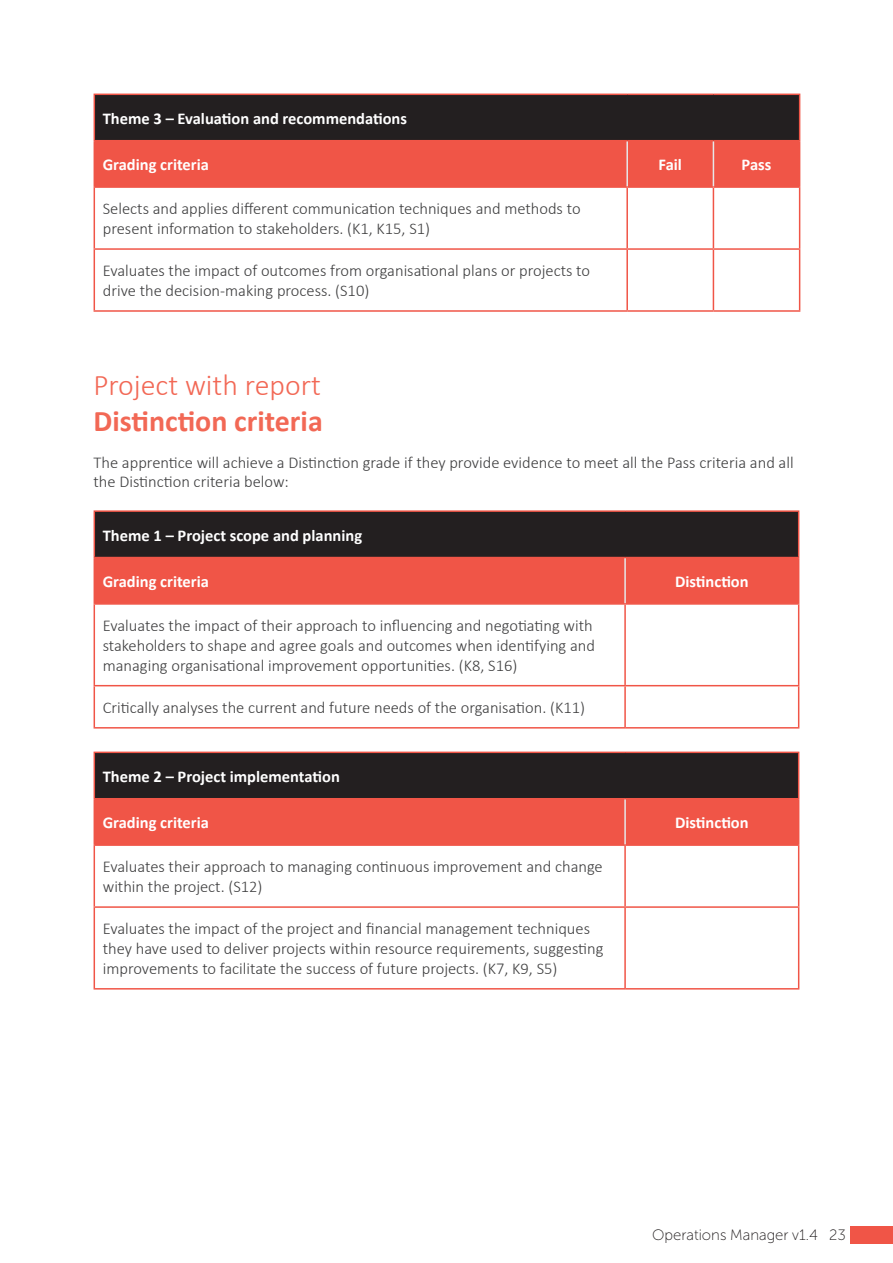
<style>
.page{position:relative;width:893px;height:1263px;background:#fff}
.page>*{position:absolute;margin:0;border:0;box-sizing:border-box;transform-origin:0 0}
.Sub_heading{font:700 30px/36px "Calibri";color:#f26855}
.body_text{font:300 16.5px/19.8px "Calibri";color:#3e3e3f}
.body_text-2{font:700 16.5px "Calibri";color:#fff}
.t1{font:15px "Museo Sans Cyrl 100";color:#231f20}
.s1{font-weight:300}
</style>
<div class="page">
<div style="left:850px;top:1227px;width:43px;height:17px;background:#f05547"></div>
<div style="left:94px;top:94px;width:706px;height:47px;background:#231f20"></div>
<div style="left:95px;top:141px;width:704px;height:45px;background:#f05547"></div>
<svg style="left:712px;top:188px;width:87px;height:122px"></svg>
<hr style="left:94px;top:95px;width:1px;height:45px;background:#f05547">
<hr style="left:94px;top:94px;width:533px;height:1px;background:#f05547">
<hr style="left:627px;top:94px;width:86px;height:1px;background:#f05547">
<hr style="left:713px;top:94px;width:87px;height:1px;background:#f05547">
<hr style="left:799px;top:95px;width:1px;height:45px;background:#f05547">
<hr style="left:94px;top:141px;width:1px;height:45px;background:#f05547">
<hr style="left:94px;top:140px;width:533px;height:1px;background:#f05547">
<hr style="left:627px;top:140px;width:86px;height:1px;background:#f05547">
<hr style="left:713px;top:140px;width:87px;height:1px;background:#f05547">
<hr style="left:799px;top:141px;width:1px;height:45px;background:#f05547">
<hr style="left:94px;top:188px;width:1px;height:60px;background:#f05547">
<hr style="left:94px;top:186px;width:533px;height:2px;background:#f05547">
<hr style="left:626px;top:188px;width:2px;height:60px;background:#f05547">
<hr style="left:627px;top:186px;width:86px;height:2px;background:#f05547">
<hr style="left:713px;top:188px;width:1px;height:60px;background:#f05547">
<hr style="left:713px;top:186px;width:87px;height:2px;background:#f05547">
<hr style="left:799px;top:188px;width:1px;height:60px;background:#f05547">
<hr style="left:94px;top:250px;width:1px;height:60px;background:#f05547">
<hr style="left:94px;top:248px;width:533px;height:2px;background:#f05547">
<hr style="left:94px;top:310px;width:533px;height:2px;background:#f05547">
<hr style="left:626px;top:250px;width:2px;height:60px;background:#f05547">
<hr style="left:627px;top:248px;width:86px;height:2px;background:#f05547">
<hr style="left:627px;top:310px;width:86px;height:2px;background:#f05547">
<hr style="left:713px;top:250px;width:1px;height:60px;background:#f05547">
<hr style="left:713px;top:248px;width:87px;height:2px;background:#f05547">
<hr style="left:799px;top:250px;width:1px;height:60px;background:#f05547">
<hr style="left:713px;top:310px;width:87px;height:2px;background:#f05547">
<hr style="left:626px;top:141px;width:2px;height:45px;background:#e6e7e9">
<hr style="left:713px;top:141px;width:1px;height:45px;background:#e6e7e9">
<div style="left:94px;top:511px;width:705px;height:46px;background:#231f20"></div>
<div style="left:95px;top:558px;width:703px;height:45px;background:#f05547"></div>
<svg style="left:95px;top:605px;width:703px;height:122px"></svg>
<hr style="left:94px;top:512px;width:1px;height:45px;background:#f05547">
<hr style="left:94px;top:510px;width:531px;height:2px;background:#f05547">
<hr style="left:625px;top:510px;width:174px;height:2px;background:#f05547">
<hr style="left:798px;top:512px;width:1px;height:45px;background:#f05547">
<hr style="left:94px;top:558px;width:1px;height:45px;background:#f05547">
<hr style="left:94px;top:557px;width:531px;height:1px;background:#f05547">
<hr style="left:625px;top:557px;width:174px;height:1px;background:#f05547">
<hr style="left:798px;top:558px;width:1px;height:45px;background:#f05547">
<hr style="left:94px;top:605px;width:1px;height:80px;background:#f05547">
<hr style="left:94px;top:603px;width:531px;height:2px;background:#f05547">
<hr style="left:624px;top:605px;width:2px;height:80px;background:#f05547">
<hr style="left:625px;top:603px;width:174px;height:2px;background:#f05547">
<hr style="left:798px;top:605px;width:1px;height:80px;background:#f05547">
<hr style="left:94px;top:686px;width:1px;height:41px;background:#f05547">
<hr style="left:94px;top:685px;width:531px;height:1px;background:#f05547">
<hr style="left:94px;top:727px;width:531px;height:1px;background:#f05547">
<hr style="left:624px;top:686px;width:2px;height:41px;background:#f05547">
<hr style="left:625px;top:685px;width:174px;height:1px;background:#f05547">
<hr style="left:798px;top:686px;width:1px;height:41px;background:#f05547">
<hr style="left:625px;top:727px;width:174px;height:1px;background:#f05547">
<hr style="left:624px;top:558px;width:2px;height:45px;background:#e6e7e9">
<div style="left:94px;top:752px;width:705px;height:47px;background:#231f20"></div>
<div style="left:95px;top:799px;width:703px;height:45px;background:#f05547"></div>
<hr style="left:94px;top:753px;width:1px;height:45px;background:#f05547">
<hr style="left:94px;top:751px;width:531px;height:2px;background:#f05547">
<hr style="left:625px;top:751px;width:174px;height:2px;background:#f05547">
<hr style="left:798px;top:753px;width:1px;height:45px;background:#f05547">
<hr style="left:94px;top:799px;width:1px;height:45px;background:#f05547">
<hr style="left:94px;top:798px;width:531px;height:1px;background:#f05547">
<hr style="left:625px;top:798px;width:174px;height:1px;background:#f05547">
<hr style="left:798px;top:799px;width:1px;height:45px;background:#f05547">
<hr style="left:94px;top:846px;width:1px;height:60px;background:#f05547">
<hr style="left:94px;top:844px;width:531px;height:2px;background:#f05547">
<hr style="left:624px;top:846px;width:2px;height:60px;background:#f05547">
<hr style="left:625px;top:844px;width:174px;height:2px;background:#f05547">
<hr style="left:798px;top:846px;width:1px;height:60px;background:#f05547">
<hr style="left:94px;top:908px;width:1px;height:80px;background:#f05547">
<hr style="left:94px;top:906px;width:531px;height:2px;background:#f05547">
<hr style="left:94px;top:988px;width:531px;height:1px;background:#f05547">
<hr style="left:624px;top:908px;width:2px;height:80px;background:#f05547">
<hr style="left:625px;top:906px;width:174px;height:2px;background:#f05547">
<hr style="left:798px;top:908px;width:1px;height:80px;background:#f05547">
<hr style="left:625px;top:988px;width:174px;height:1px;background:#f05547">
<hr style="left:624px;top:799px;width:2px;height:45px;background:#e6e7e9">
<p class="body_text-2" style="left:103px;top:107px;width:306px">Theme 3 – Evaluation and recommendations</p>
<p class="body_text-2" style="left:103px;top:153px;width:108px">Grading criteria</p>
<p class="body_text-2" style="left:659px;top:153px;width:25px">Fail</p>
<p class="body_text-2" style="left:742px;top:153px;width:31px">Pass</p>
<p class="body_text" style="left:103px;top:199px;width:479px">Selects and applies different communication techniques and methods to present information to stakeholders. (K1, K15, S1)</p>
<p class="body_text" style="left:103px;top:261px;width:489px">Evaluates the impact of outcomes from organisational plans or projects to drive the decision-making process. (S10)</p>
<p class="Sub_heading" style="left:94px;top:366px;width:231px"><span class="s1">Project with report<br></span>Distinction criteria</p>
<p class="body_text" style="left:94px;top:452px;width:702px">The apprentice will achieve a Distinction grade if they provide evidence to meet all the Pass criteria and all the Distinction criteria below:</p>
<p class="body_text-2" style="left:103px;top:523px;width:261px">Theme 1 – Project scope and planning</p>
<p class="body_text-2" style="left:103px;top:570px;width:108px">Grading criteria</p>
<p class="body_text-2" style="left:675px;top:570px;width:75px">Distinction</p>
<p class="body_text" style="left:103px;top:616px;width:494px">Evaluates the impact of their approach to influencing and negotiating with stakeholders to shape and agree goals and outcomes when identifying and managing organisational improvement opportunities. (K8, S16)</p>
<p class="body_text" style="left:103px;top:697px;width:484px">Critically analyses the current and future needs of the organisation. (K11)</p>
<p class="body_text-2" style="left:103px;top:764px;width:239px">Theme 2 – Project implementation</p>
<p class="body_text-2" style="left:103px;top:811px;width:108px">Grading criteria</p>
<p class="body_text-2" style="left:675px;top:811px;width:75px">Distinction</p>
<p class="body_text" style="left:103px;top:857px;width:501px">Evaluates their approach to managing continuous improvement and change within the project. (S12)</p>
<p class="body_text" style="left:103px;top:919px;width:502px">Evaluates the impact of the project and financial management techniques they have used to deliver projects within resource requirements, suggesting improvements to facilitate the success of future projects. (K7, K9, S5)</p>
<p class="t1" style="left:652px;top:1226px;width:195px">Operations Manager v1.4 23</p>
</div>
